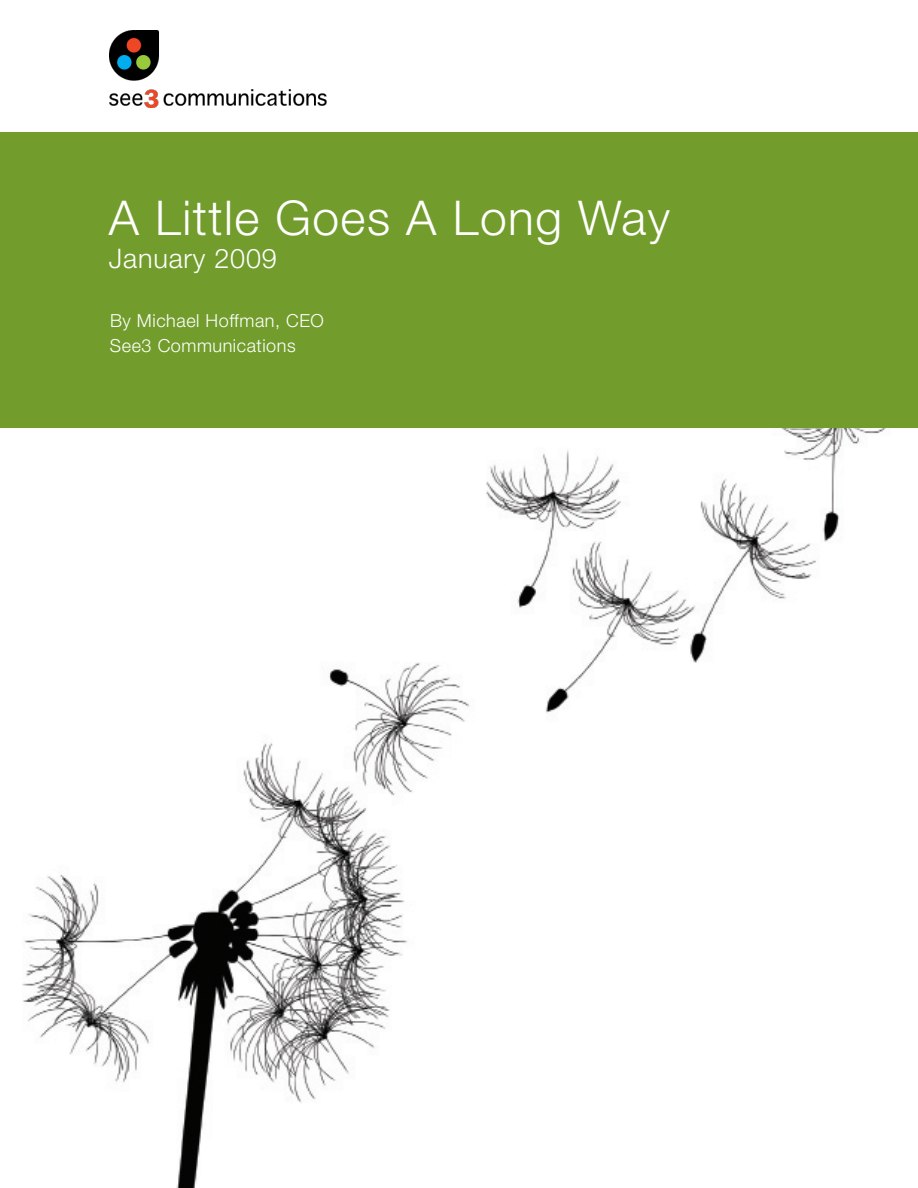
<style>
.page{position:relative;width:918px;height:1188px;background:#fff}
.page>*{position:absolute;margin:0;border:0;box-sizing:border-box;transform-origin:0 0}
.t1{font:300 48px "Helvetica Neue";letter-spacing:.03em;color:#fff}
.t2{font:300 27px "Helvetica Neue";letter-spacing:.03em;color:#fff}
.t3{font:300 18px "Helvetica Neue";letter-spacing:.03em;color:#fff}
</style>
<div class="page">
<img style="left:22px;top:428px;width:864px;height:759px">
<div style="left:0;top:133px;width:918px;height:295px;background:#729d2c"></div>
<img style="left:109px;top:31px;width:217px;height:77px">
<p class="t1" style="left:109px;top:189px;width:563px">A Little Goes A Long Way</p>
<p class="t2" style="left:109px;top:242px;width:169px">January 2009</p>
<p class="t3" style="left:110px;top:309px;width:215px">By Michael Hoffman, CEO</p>
<p class="t3" style="left:110px;top:335px;width:187px">See3 Communications</p>
</div>
